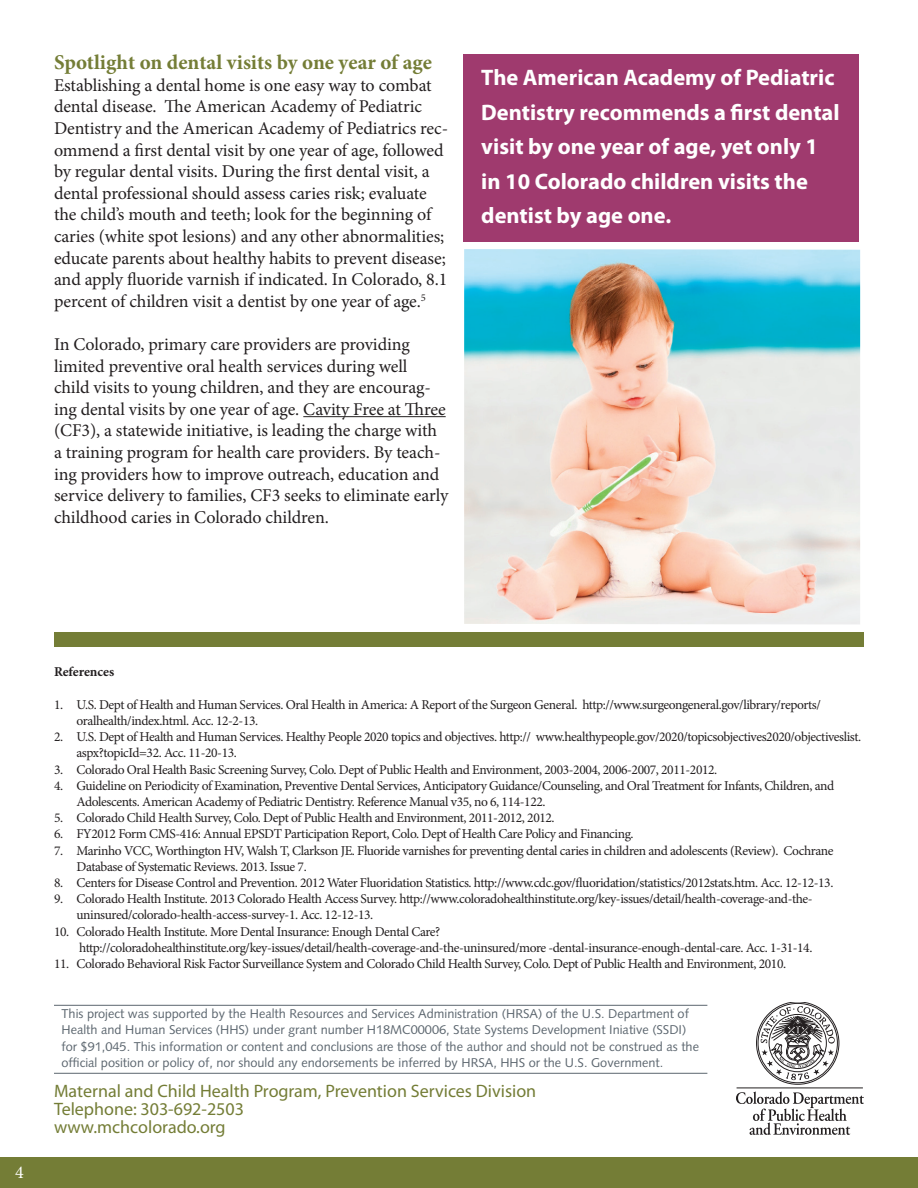
<style>
.page{position:relative;width:918px;height:1188px;background:#fff}
.page>*{position:absolute;margin:0;border:0;box-sizing:border-box;transform-origin:0 0}
.t1{font:700 22.5px/34.5px "Myriad Pro";color:#fff}
.heading{font:700 21px "Minion Pro";color:#747d36}
.t2{font:18px/21.6px "Minion Pro";letter-spacing:-.005em;color:#231f20}
.t3{font:18px "Myriad Pro";color:#747d36}
.t4{font:18px "Minion Pro";color:#fff}
.t5{font:13.5px/16.2px "Minion Pro";letter-spacing:-.03em;color:#231f20}
.t6{font:700 13.5px "Minion Pro";letter-spacing:-.005em;color:#231f20}
.t7{font:12.75px/16.5px "Syntax LT Std";color:#5c666f}
</style>
<div class="page">
<div style="left:0;top:1157px;width:918px;height:31px;background:#747d36"></div>
<div style="left:54px;top:632px;width:810px;height:15px;background:#747d36"></div>
<div style="left:758px;top:1003px;width:80px;height:80px;border:1px solid #231f20;border-radius:50%"></div>
<svg style="left:760px;top:1005px;width:75px;height:76px"></svg>
<hr style="left:737px;top:1088px;width:126px;height:1px;background:#231f20">
<svg style="left:736px;top:1092px;width:128px;height:43px"></svg>
<hr style="left:303px;top:416px;width:143px;height:1px;background:#231f20">
<img style="left:464px;top:249px;width:396px;height:375px">
<div style="left:464px;top:54px;width:396px;height:187px;background:#9f3a6e"></div>
<hr style="left:54px;top:1005px;width:653px;height:1px;background:#5c666f">
<hr style="left:54px;top:1073px;width:653px;height:1px;background:#5c666f">
<p class="heading" style="left:54px;top:48px;width:380px">Spotlight on dental visits by one year of age</p>
<p class="t2" style="left:54px;top:74px;width:396px">Establishing a dental home is one easy way to combat dental disease. The American Academy of Pediatric Dentistry and the American Academy of Pediatrics rec&shy;ommend a first dental visit by one year of age, followed by regular dental visits. During the first dental visit, a dental professional should assess caries risk; evaluate the child’s mouth and teeth; look for the beginning of caries (white spot lesions) and any other abnormalities; educate parents about healthy habits to prevent disease; and apply fluoride varnish if indicated. In Colorado, 8.1 percent of children visit a dentist by one year of age.<sup>5</sup></p>
<p class="t2" style="left:54px;top:334px;width:396px">In Colorado, primary care providers are providing limited preventive oral health services during well<br>child visits to young children, and they are encourag&shy;ing dental visits by one year of age. Cavity Free at Three (CF3), a statewide initiative, is leading the charge with a training program for health care providers. By teach&shy;ing providers how to improve outreach, education and service delivery to families, CF3 seeks to eliminate early childhood caries in Colorado children.</p>
<p class="t1" style="left:481px;top:60px;width:360px">The American Academy of Pediatric<br>Dentistry recommends a first dental visit by one year of age, yet only 1 in 10 Colorado children visits the dentist by age one.</p>
<p class="t4" style="left:15px;top:1160px;width:10px">4</p>
<p class="t6" style="left:54px;top:663px;width:62px">References</p>
<p class="t5" style="left:76px;top:696px;width:746px;text-indent:-22px">1. U.S. Dept of Health and Human Services. Oral Health in America: A Report of the Surgeon General. http://www.surgeongeneral.gov/library/reports/ oralhealth/index.html. Acc. 12-2-13.</p>
<p class="t5" style="left:76px;top:729px;width:786px;text-indent:-22px">2. U.S. Dept of Health and Human Services. Healthy People 2020 topics and objectives. http:// www.healthypeople.gov/2020/topicsobjectives2020/objectiveslist. aspx?topicId=32. Acc. 11-20-13.</p>
<p class="t5" style="left:54px;top:761px;width:665px">3. Colorado Oral Health Basic Screening Survey, Colo. Dept of Public Health and Environment, 2003-2004, 2006-2007, 2011-2012.</p>
<p class="t5" style="left:76px;top:777px;width:759px;text-indent:-22px">4. Guideline on Periodicity of Examination, Preventive Dental Services, Anticipatory Guidance/Counseling, and Oral Treatment for Infants, Children, and<br>Adolescents. American Academy of Pediatric Dentistry. Reference Manual v35, no 6, 114-122.</p>
<p class="t5" style="left:54px;top:810px;width:502px">5. Colorado Child Health Survey, Colo. Dept of Public Health and Environment, 2011-2012, 2012.</p>
<p class="t5" style="left:54px;top:826px;width:581px">6. FY2012 Form CMS-416: Annual EPSDT Participation Report, Colo. Dept of Health Care Policy and Financing.</p>
<p class="t5" style="left:76px;top:842px;width:758px;text-indent:-22px">7. Marinho VCC, Worthington HV, Walsh T, Clarkson JE. Fluoride varnishes for preventing dental caries in children and adolescents (Review). Cochrane<br>Database of Systematic Reviews. 2013. Issue 7.</p>
<p class="t5" style="left:54px;top:875px;width:781px">8. Centers for Disease Control and Prevention. 2012 Water Fluoridation Statistics. http://www.cdc.gov/fluoridation/statistics/2012stats.htm. Acc. 12-12-13.</p>
<p class="t5" style="left:76px;top:891px;width:738px;text-indent:-22px">9. Colorado Health Institute. 2013 Colorado Health Access Survey. http://www.coloradohealthinstitute.org/key-issues/detail/health-coverage-and-the&shy;uninsured/colorado-health-access-survey-1. Acc. 12-12-13.</p>
<p class="t5" style="left:79px;top:923px;width:735px;text-indent:-25px">10. Colorado Health Institute. More Dental Insurance: Enough Dental Care? http://coloradohealthinstitute.org/key-issues/detail/health-coverage-and-the-uninsured/more -dental-insurance-enough-dental-care. Acc. 1-31-14.</p>
<p class="t5" style="left:54px;top:956px;width:734px">11. Colorado Behavioral Risk Factor Surveillance System and Colorado Child Health Survey, Colo. Dept of Public Health and Environment, 2010.</p>
<p class="t7" style="left:62px;top:1005px;width:639px">This project was supported by the Health Resources and Services Administration (HRSA) of the U.S. Department of Health and Human Services (HHS) under grant number H18MC00006, State Systems Development Iniative (SSDI) for $91,045. This information or content and conclusions are those of the author and should not be construed as the official position or policy of, nor should any endorsements be inferred by HRSA, HHS or the U.S. Government.</p>
<p class="t3" style="left:54px;top:1080px;width:484px">Maternal and Child Health Program, Prevention Services Division</p>
<p class="t3" style="left:54px;top:1098px;width:192px">Telephone: 303-692-2503</p>
<p class="t3" style="left:54px;top:1116px;width:173px">www.mchcolorado.org</p>
</div>
